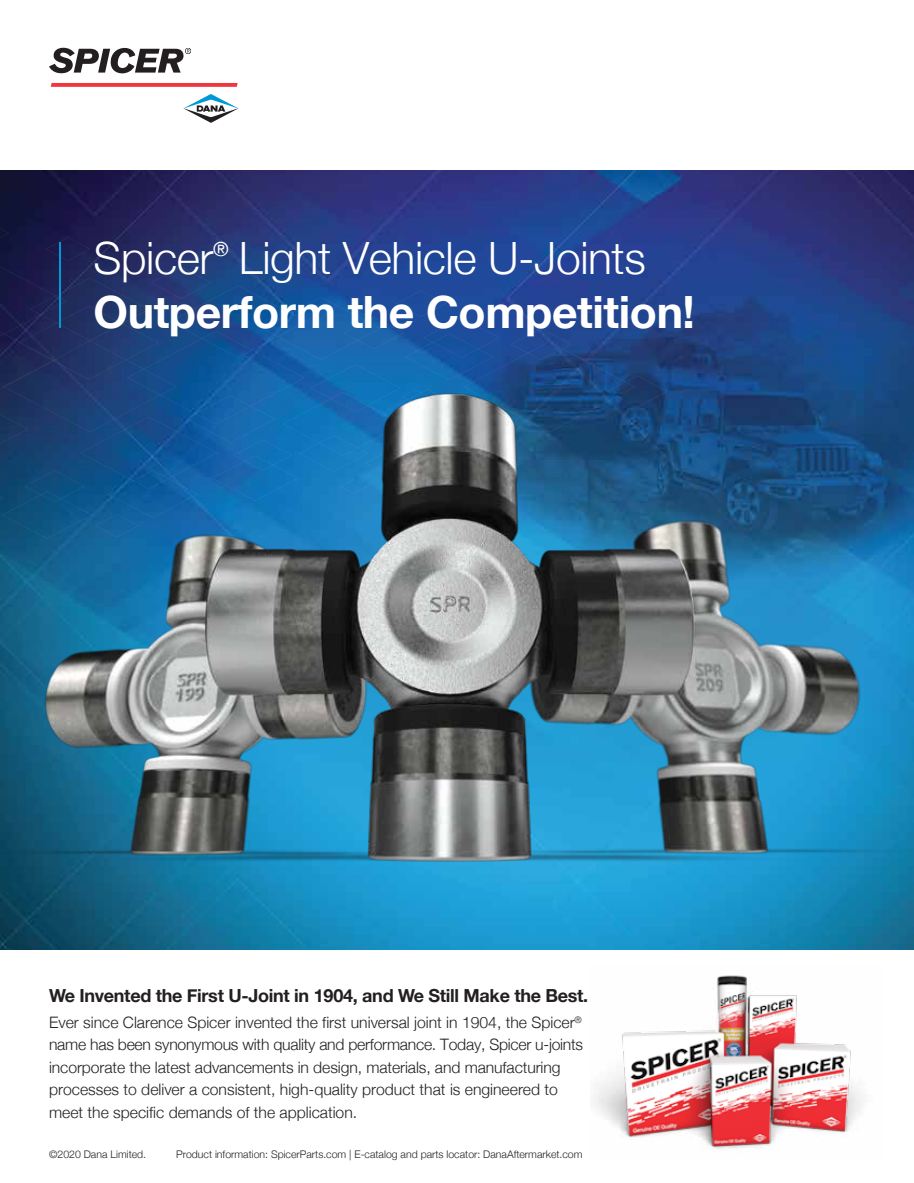
<style>
.page{position:relative;width:914px;height:1183px;background:#fff}
.page>*{position:absolute;margin:0;border:0;box-sizing:border-box;transform-origin:0 0}
.t1{font:300 44.55px "Helvetica Neue";letter-spacing:-.01em;color:#fff}
.t2{font:700 44.55px "Helvetica Neue";letter-spacing:-.01em;color:#fff}
.t3{font:19.5px "Helvetica Neue";color:#fff}
.t4{font:700 18px "Helvetica Neue";letter-spacing:-.015em;color:#231f20}
.t5{font:300 15.75px/22.5px "Helvetica Neue";color:#231f20}
.t6{font:300 10.5px "Helvetica Neue";color:#231f20}
</style>
<div class="page">
<svg style="left:49px;top:48px;width:142px;height:25px"></svg>
<svg style="left:51px;top:83px;width:187px;height:4px"></svg>
<svg style="left:183px;top:94px;width:55px;height:29px"></svg>
<img style="left:594px;top:975px;width:268px;height:174px">
<img style="left:0;top:171px;width:914px;height:779px">
<svg style="left:0;top:215px;width:667px;height:39px;background:#23367b"></svg>
<img style="left:0;top:254px;width:914px;height:662px">
<hr style="left:60px;top:242px;width:1px;height:86px;background:#0099d8">
<h1 class="t1" style="left:93px;top:222px;width:121px">Spicer</h1>
<p class="t3" style="left:213px;top:235px;width:17px">®</p>
<h1 class="t1" style="left:239px;top:222px;width:408px">Light Vehicle U-Joints</h1>
<h1 class="t2" style="left:93px;top:278px;width:603px">Outperform the Competition!</h1>
<p class="t4" style="left:49px;top:982px;width:541px">We Invented the First U-Joint in 1904, and We Still Make the Best.</p>
<p class="t5" style="left:49px;top:1010px;width:535px">Ever since Clarence Spicer invented the first universal joint in 1904, the Spicer<sup>® </sup>name has been synonymous with quality and performance. Today, Spicer u-joints incorporate the latest advancements in design, materials, and manufacturing processes to deliver a consistent, high-quality product that is engineered to meet the specific demands of the application.</p>
<p class="t6" style="left:49px;top:1146px;width:99px">©2020 Dana Limited.</p>
<p class="t6" style="left:176px;top:1146px;width:408px">Product information: SpicerParts.com | E-catalog and parts locator: DanaAftermarket.com</p>
</div>
